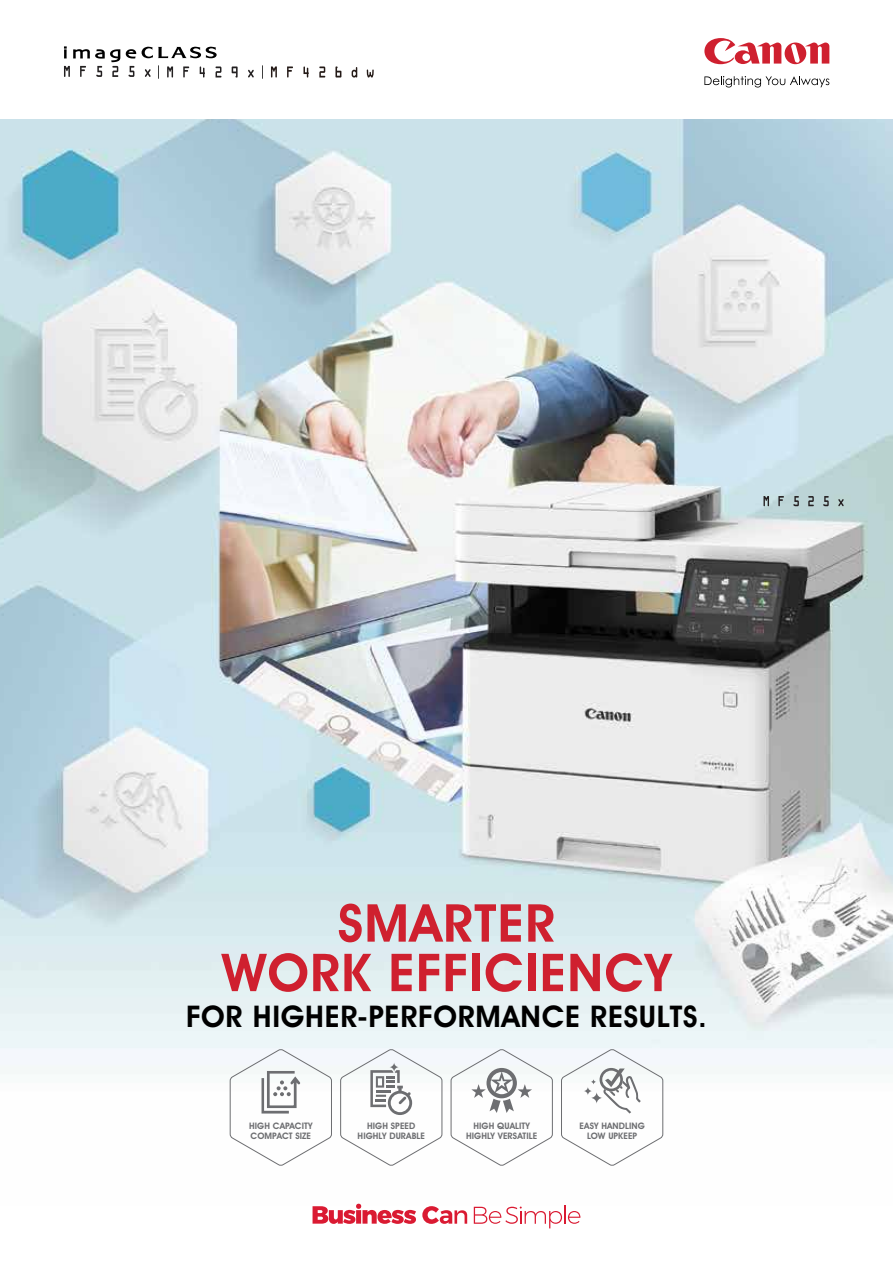
<style>
.page{position:relative;width:893px;height:1263px;background:#fff}
.page>*{position:absolute;margin:0;border:0;box-sizing:border-box;transform-origin:0 0}
.t1{font:600 52.5px/49.5px "Avant Garde IT Cby BT";letter-spacing:.025em;color:#cf202f;text-align:center}
.t2{font:600 30px "Avant Garde IT Cby BT";letter-spacing:.025em;color:#000}
.t3{font:600 9px/10.5px "Avant Garde IT Cby BT";letter-spacing:.01em;color:#6d6e71;text-align:center}
</style>
<div class="page">
<img style="left:0;top:119px;width:893px;height:1085px">
<svg style="left:126px;top:49px;width:10px;height:10px"></svg>
<svg style="left:142px;top:47px;width:75px;height:11px"></svg>
<svg style="left:158px;top:65px;width:1px;height:14px"></svg>
<svg style="left:262px;top:65px;width:1px;height:14px"></svg>
<svg style="left:704px;top:38px;width:125px;height:26px"></svg>
<svg style="left:704px;top:76px;width:125px;height:11px"></svg>
<svg style="left:145px;top:69px;width:6px;height:8px"></svg>
<svg style="left:128px;top:66px;width:6px;height:11px"></svg>
<svg style="left:64px;top:46px;width:56px;height:31px"></svg>
<svg style="left:335px;top:66px;width:6px;height:12px"></svg>
<svg style="left:352px;top:67px;width:5px;height:10px"></svg>
<svg style="left:367px;top:70px;width:7px;height:7px"></svg>
<svg style="left:303px;top:66px;width:6px;height:12px"></svg>
<svg style="left:287px;top:66px;width:6px;height:12px"></svg>
<svg style="left:271px;top:66px;width:6px;height:12px"></svg>
<svg style="left:319px;top:66px;width:6px;height:12px"></svg>
<svg style="left:232px;top:66px;width:6px;height:12px"></svg>
<svg style="left:200px;top:66px;width:5px;height:12px"></svg>
<svg style="left:248px;top:70px;width:6px;height:8px"></svg>
<svg style="left:183px;top:66px;width:6px;height:12px"></svg>
<svg style="left:167px;top:66px;width:6px;height:12px"></svg>
<svg style="left:216px;top:66px;width:5px;height:12px"></svg>
<svg style="left:229px;top:1048px;width:103px;height:118px"></svg>
<svg style="left:340px;top:1048px;width:103px;height:118px"></svg>
<svg style="left:450px;top:1048px;width:103px;height:118px"></svg>
<svg style="left:561px;top:1048px;width:103px;height:118px"></svg>
<svg style="left:313px;top:1204px;width:103px;height:20px"></svg>
<svg style="left:422px;top:1206px;width:45px;height:18px"></svg>
<svg style="left:474px;top:1206px;width:106px;height:22px"></svg>
<svg style="left:838px;top:499px;width:6px;height:7px"></svg>
<svg style="left:823px;top:496px;width:6px;height:10px"></svg>
<svg style="left:793px;top:496px;width:6px;height:10px"></svg>
<svg style="left:778px;top:496px;width:6px;height:10px"></svg>
<svg style="left:763px;top:496px;width:6px;height:10px"></svg>
<svg style="left:808px;top:496px;width:6px;height:10px"></svg>
<h1 class="t1" style="left:222px;top:898px;width:451px">SMARTER<br>WORK EFFICIENCY</h1>
<h2 class="t2" style="left:186px;top:998px;width:522px">FOR HIGHER-PERFORMANCE RESULTS.</h2>
<p class="t3" style="left:249px;top:1120px;width:65px;text-align:left">HIGH CAPACITY<br>COMPACT SIZE</p>
<p class="t3" style="left:358px;top:1120px;width:69px">HIGH SPEED<br>HIGHLY DURABLE</p>
<p class="t3" style="left:466px;top:1120px;width:73px">HIGH QUALITY<br>HIGHLY VERSATILE</p>
<p class="t3" style="left:579px;top:1120px;width:67px">EASY HANDLING<br>LOW UPKEEP</p>
</div>
